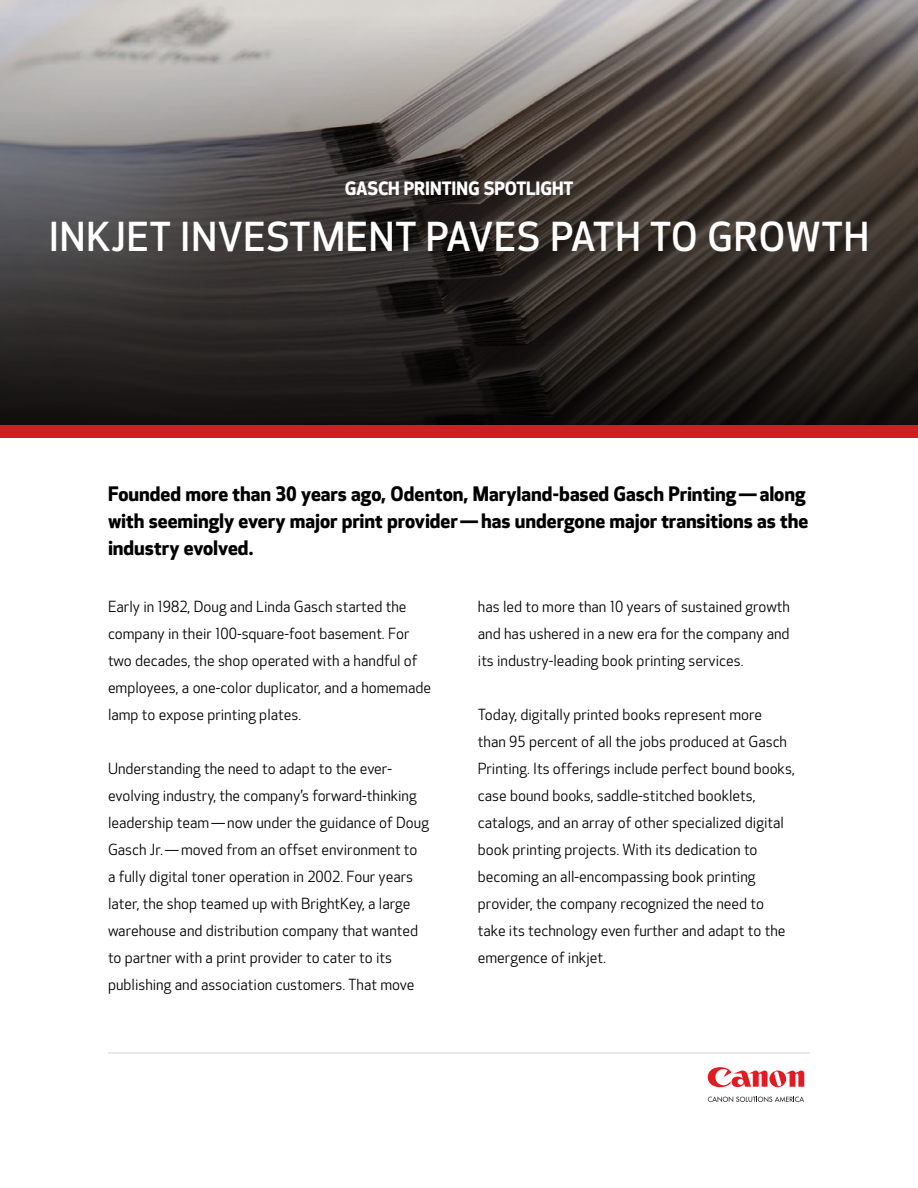
<style>
.page{position:relative;width:918px;height:1188px;background:#fff}
.page>*{position:absolute;margin:0;border:0;box-sizing:border-box;transform-origin:0 0}
.t1{font:500 39px "Optic Sans 301";letter-spacing:.02em;color:#fff}
.t2{font:700 19.5px/27px "Optic Sans 401";letter-spacing:-.005em;color:#000001}
.t3{font:700 18px "Optic Sans 401";color:#fff}
.t4{font:15px/27px "Optic Sans 201";color:#000001}
</style>
<div class="page">
<svg style="left:0;top:0;width:918px;height:426px;background:#524d4a"></svg>
<div style="left:0;top:426px;width:918px;height:12px;background:#cd1f25"></div>
<hr style="left:108px;top:1052px;width:702px;height:2px;background:#e1e2e4">
<svg style="left:708px;top:1096px;width:96px;height:6px"></svg>
<svg style="left:708px;top:1067px;width:96px;height:20px"></svg>
<p class="t3" style="left:345px;top:178px;width:230px">GASCH PRINTING SPOTLIGHT</p>
<h1 class="t1" style="left:49px;top:215px;width:822px">INKJET INVESTMENT PAVES PATH TO GROWTH</h1>
<h2 class="t2" style="left:108px;top:480px;width:702px">Founded more than 30 years ago, Odenton, Maryland-based Gasch Printing — along with seemingly every major print provider — has undergone major transitions as the industry evolved.</h2>
<p class="t4" style="left:108px;top:594px;width:325px">Early in 1982, Doug and Linda Gasch started the company in their 100-square-foot basement. For two decades, the shop operated with a handful of employees, a one-color duplicator, and a homemade lamp to expose printing plates.</p>
<p class="t4" style="left:108px;top:756px;width:323px">Understanding the need to adapt to the ever&shy;evolving industry, the company’s forward-thinking leadership team — now under the guidance of Doug Gasch Jr. — moved from an offset environment to<br>a fully digital toner operation in 2002. Four years later, the shop teamed up with BrightKey, a large warehouse and distribution company that wanted to partner with a print provider to cater to its publishing and association customers. That move</p>
<p class="t4" style="left:478px;top:594px;width:314px;text-align:justify">has led to more than 10 years of sustained growth and has ushered in a new era for the company and its industry-leading book printing services.</p>
<p class="t4" style="left:478px;top:702px;width:319px">Today, digitally printed books represent more<br>than 95 percent of all the jobs produced at Gasch Printing. Its offerings include perfect bound books, case bound books, saddle-stitched booklets, catalogs, and an array of other specialized digital book printing projects. With its dedication to becoming an all-encompassing book printing provider, the company recognized the need to take its technology even further and adapt to the emergence of inkjet.</p>
</div>
